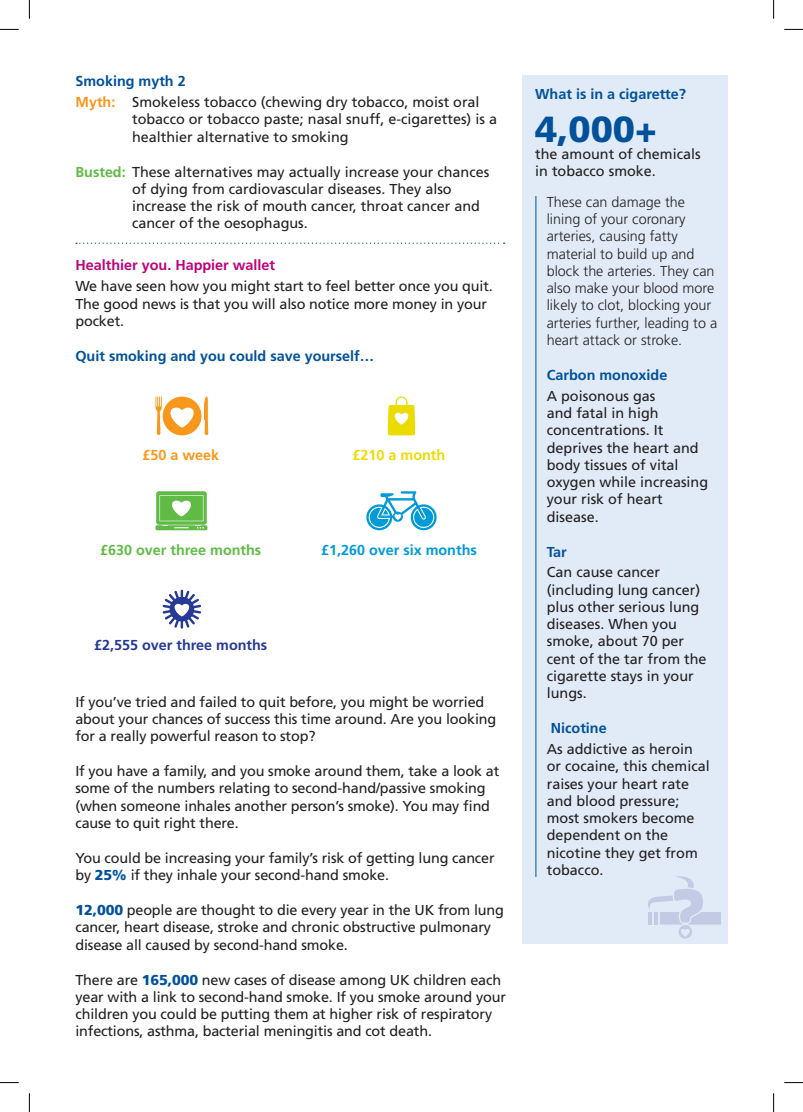
<style>
.page{position:relative;width:803px;height:1112px;background:#fff}
.page>*{position:absolute;margin:0;border:0;box-sizing:border-box;transform-origin:0 0}
.t1{font:900 36.25px "Frutiger LT Std";color:#01519b}
.t2{font:14.38px/17.2px "Frutiger LT Std";letter-spacing:-.01em;color:#231f20}
.t3{font:300 14.38px/17.2px "Frutiger LT Std";color:#231f20}
.t4{font:700 14.38px "Frutiger LT Std";color:#01519b}
.t5{font:700 14.38px "Frutiger LT Std";color:#bf027a}
.t6{font:700 14.38px "Frutiger LT Std";color:#263996}
.t7{font:700 14.38px "Frutiger LT Std";color:#60bb46}
.t8{font:700 14.38px "Frutiger LT Std";color:#009ad9}
.t9{font:700 14.38px "Frutiger LT Std";color:#ebdb01}
.t10{font:700 14.38px "Frutiger LT Std";color:#f7981d}
.s1{font-weight:700;color:#01519b}
.s2{font-weight:700;color:#f7981d}
.s3{font-weight:700;color:#60bb46}
.s4{font-weight:900;color:#01519b}
</style>
<div class="page">
<div style="left:522px;top:75px;width:205px;height:869px;background:#e1ebf7"></div>
<svg style="left:648px;top:876px;width:73px;height:62px"></svg>
<hr style="left:535px;top:196px;width:1px;height:680px;background:#01519b">
<svg style="left:76px;top:242px;width:429px;height:2px"></svg>
<svg style="left:155px;top:396px;width:54px;height:39px"></svg>
<svg style="left:155px;top:491px;width:52px;height:39px;background:#80c86c"></svg>
<svg style="left:388px;top:396px;width:27px;height:39px"></svg>
<svg style="left:366px;top:491px;width:71px;height:39px"></svg>
<svg style="left:163px;top:589px;width:38px;height:39px"></svg>
<svg style="left:0;top:29px;width:19px;height:1px"></svg>
<svg style="left:784px;top:29px;width:19px;height:1px"></svg>
<svg style="left:0;top:1082px;width:19px;height:1px"></svg>
<svg style="left:784px;top:1082px;width:19px;height:1px"></svg>
<svg style="left:29px;top:0;width:1px;height:19px"></svg>
<svg style="left:29px;top:1093px;width:1px;height:18px"></svg>
<svg style="left:773px;top:0;width:1px;height:19px"></svg>
<svg style="left:773px;top:1093px;width:1px;height:18px"></svg>
<p class="t2" style="left:75px;top:71px;width:406px;line-height:20.8px"><span class="s1">Smoking myth 2<br></span><span class="s2">Myth:</span> Smokeless tobacco (chewing dry tobacco, moist oral</p>
<p class="t2" style="left:132px;top:111px;width:366px">tobacco or tobacco paste; nasal snuff, e-cigarettes) is a healthier alternative to smoking</p>
<p class="t2" style="left:132px;top:163px;width:359px;text-indent:-57px"><span class="s3">Busted:</span> These alternatives may actually increase your chances of dying from cardiovascular diseases. They also increase the risk of mouth cancer, throat cancer and cancer of the oesophagus.</p>
<p class="t5" style="left:75px;top:257px;width:201px">Healthier you. Happier wallet</p>
<p class="t2" style="left:75px;top:278px;width:419px">We have seen how you might start to feel better once you quit.<br>The good news is that you will also notice more money in your pocket.</p>
<p class="t4" style="left:75px;top:347px;width:300px">Quit smoking and you could save yourself…</p>
<p class="t10" style="left:142px;top:446px;width:78px">£50 a week</p>
<p class="t7" style="left:100px;top:541px;width:163px">£630 over three months</p>
<p class="t6" style="left:94px;top:636px;width:175px">£2,555 over three months</p>
<p class="t9" style="left:353px;top:446px;width:94px">£210 a month</p>
<p class="t8" style="left:321px;top:541px;width:157px">£1,260 over six months</p>
<p class="t2" style="left:75px;top:693px;width:422px">If you’ve tried and failed to quit before, you might be worried about your chances of success this time around. Are you looking for a really powerful reason to stop?</p>
<p class="t2" style="left:75px;top:762px;width:425px">If you have a family, and you smoke around them, take a look at some of the numbers relating to second-hand/passive smoking (when someone inhales another person’s smoke). You may find cause to quit right there.</p>
<p class="t2" style="left:75px;top:849px;width:421px">You could be increasing your family’s risk of getting lung cancer by <span class="s4">25%</span> if they inhale your second-hand smoke.</p>
<p class="t2" style="left:75px;top:901px;width:430px"><span class="s4">12,000</span> people are thought to die every year in the UK from lung cancer, heart disease, stroke and chronic obstructive pulmonary disease all caused by second-hand smoke.</p>
<p class="t2" style="left:75px;top:970px;width:432px">There are <span class="s4">165,000</span> new cases of disease among UK children each year with a link to second-hand smoke. If you smoke around your children you could be putting them at higher risk of respiratory infections, asthma, bacterial meningitis and cot death.</p>
<p class="t4" style="left:535px;top:85px;width:152px">What is in a cigarette?</p>
<h1 class="t1" style="left:535px;top:107px;width:123px">4,000+</h1>
<p class="t2" style="left:535px;top:145px;width:167px">the amount of chemicals in tobacco smoke.</p>
<p class="t3" style="left:547px;top:193px;width:172px">These can damage the lining of your coronary arteries, causing fatty material to build up and block the arteries. They can also make your blood more likely to clot, blocking your arteries further, leading to a heart attack or stroke.</p>
<p class="t4" style="left:547px;top:366px;width:122px">Carbon monoxide</p>
<p class="t2" style="left:547px;top:387px;width:163px">A poisonous gas<br>and fatal in high concentrations. It deprives the heart and body tissues of vital oxygen while increasing your risk of heart disease.</p>
<p class="t4" style="left:547px;top:543px;width:21px">Tar</p>
<p class="t2" style="left:547px;top:563px;width:161px">Can cause cancer (including lung cancer) plus other serious lung diseases. When you smoke, about 70 per cent of the tar from the cigarette stays in your lungs.</p>
<p class="t4" style="left:551px;top:719px;width:57px">Nicotine</p>
<p class="t2" style="left:547px;top:740px;width:164px">As addictive as heroin or cocaine, this chemical raises your heart rate and blood pressure; most smokers become dependent on the nicotine they get from tobacco.</p>
</div>
